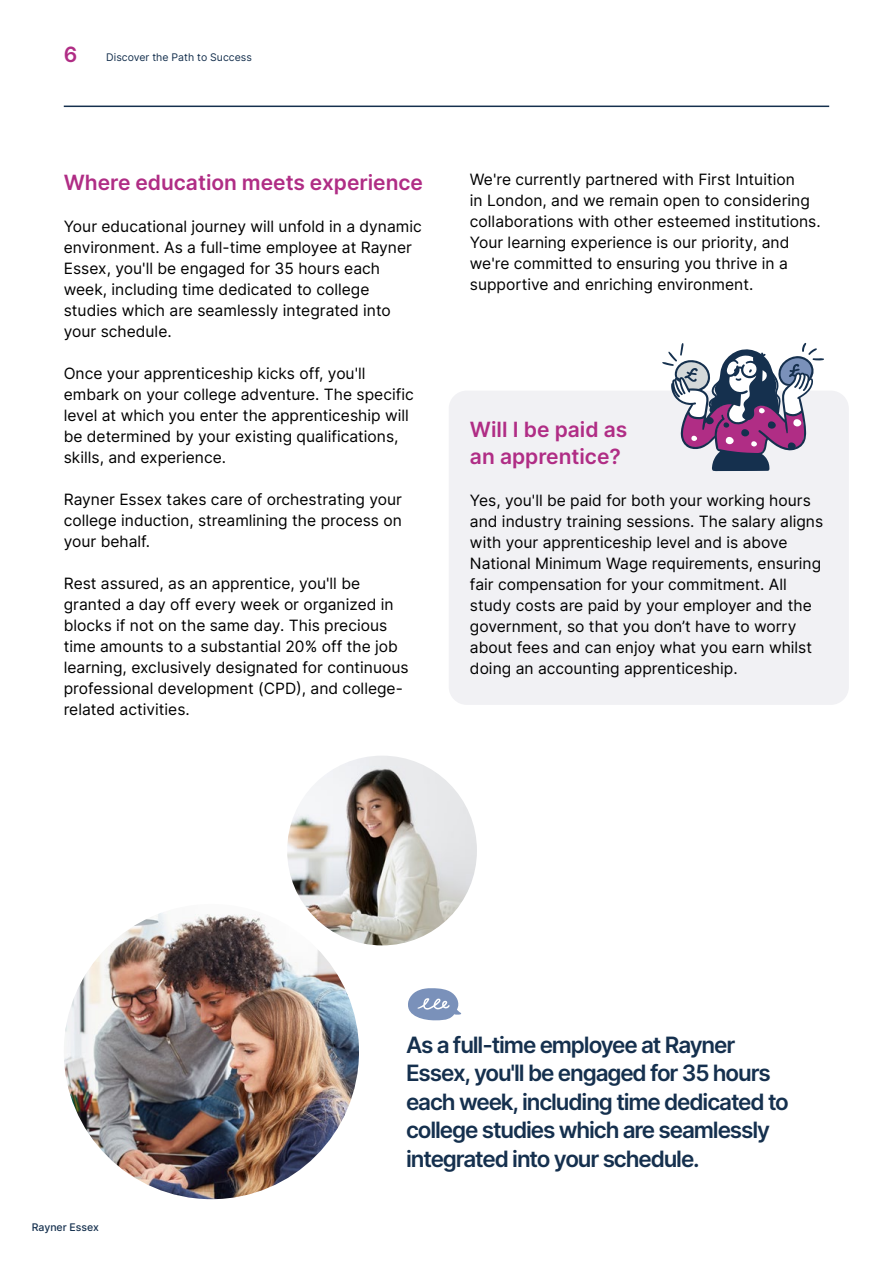
<style>
.page{position:relative;width:893px;height:1263px;background:#fff}
.page>*{position:absolute;margin:0;border:0;box-sizing:border-box;transform-origin:0 0}
.t1{font:600 22.5px/28.5px "Inter";letter-spacing:-.05em;color:#15304e}
.t2{font:600 21px/27px "Inter";color:#b02d85}
.t3{font:15.6px/21px "Inter";color:#000}
.t4{font:10.5px "Inter";color:#15304e}
.t5{font:500 10.5px "Inter";color:#15304e}
</style>
<div class="page">
<hr style="left:64px;top:106px;width:765px;height:1px;background:#15304e">
<div style="left:449px;top:391px;width:400px;height:314px;background:#f1f1f4;border-radius:18px"></div>
<svg style="left:662px;top:343px;width:162px;height:128px"></svg>
<img style="left:287px;top:756px;width:190px;height:189px;border-radius:95px">
<img style="left:64px;top:904px;width:295px;height:295px;border-radius:148px">
<svg style="left:408px;top:988px;width:53px;height:32px"></svg>
<h2 class="t2" style="left:64px;top:40px;width:15px">6</h2>
<p class="t4" style="left:106px;top:49px;width:147px">Discover the Path to Success</p>
<h2 class="t2" style="left:64px;top:169px;width:361px">Where education meets experience</h2>
<p class="t3" style="left:64px;top:216px;width:360px">Your educational journey will unfold in a dynamic environment. As a full-time employee at Rayner Essex, you'll be engaged for 35 hours each week, including time dedicated to college studies which are seamlessly integrated into your schedule.</p>
<p class="t3" style="left:64px;top:363px;width:351px">Once your apprenticeship kicks off, you'll embark on your college adventure. The specific level at which you enter the apprenticeship will be determined by your existing qualifications, skills, and experience.</p>
<p class="t3" style="left:64px;top:489px;width:340px;text-align:justify">Rayner Essex takes care of orchestrating your college induction, streamlining the process on your behalf.</p>
<p class="t3" style="left:64px;top:573px;width:346px">Rest assured, as an apprentice, you'll be granted a day off every week or organized in blocks if not on the same day. This precious time amounts to a substantial 20% off the job learning, exclusively designated for continuous professional development (CPD), and college&shy;related activities.</p>
<p class="t3" style="left:470px;top:169px;width:352px">We're currently partnered with First Intuition<br>in London, and we remain open to considering collaborations with other esteemed institutions.<br>Your learning experience is our priority, and we're committed to ensuring you thrive in a supportive and enriching environment.</p>
<h2 class="t2" style="left:470px;top:415px;width:159px">Will I be paid as an apprentice?</h2>
<p class="t3" style="left:470px;top:489px;width:355px">Yes, you'll be paid for both your working hours and industry training sessions. The salary aligns with your apprenticeship level and is above National Minimum Wage requirements, ensuring fair compensation for your commitment. All study costs are paid by your employer and the government, so that you don’t have to worry about fees and can enjoy what you earn whilst doing an accounting apprenticeship.</p>
<p class="t5" style="left:32px;top:1219px;width:69px">Rayner Essex</p>
<h1 class="t1" style="left:406px;top:1030px;width:384px">As a full-time employee at Rayner Essex, you'll be engaged for 35 hours each week, including time dedicated to college studies which are seamlessly integrated into your schedule.</h1>
</div>
